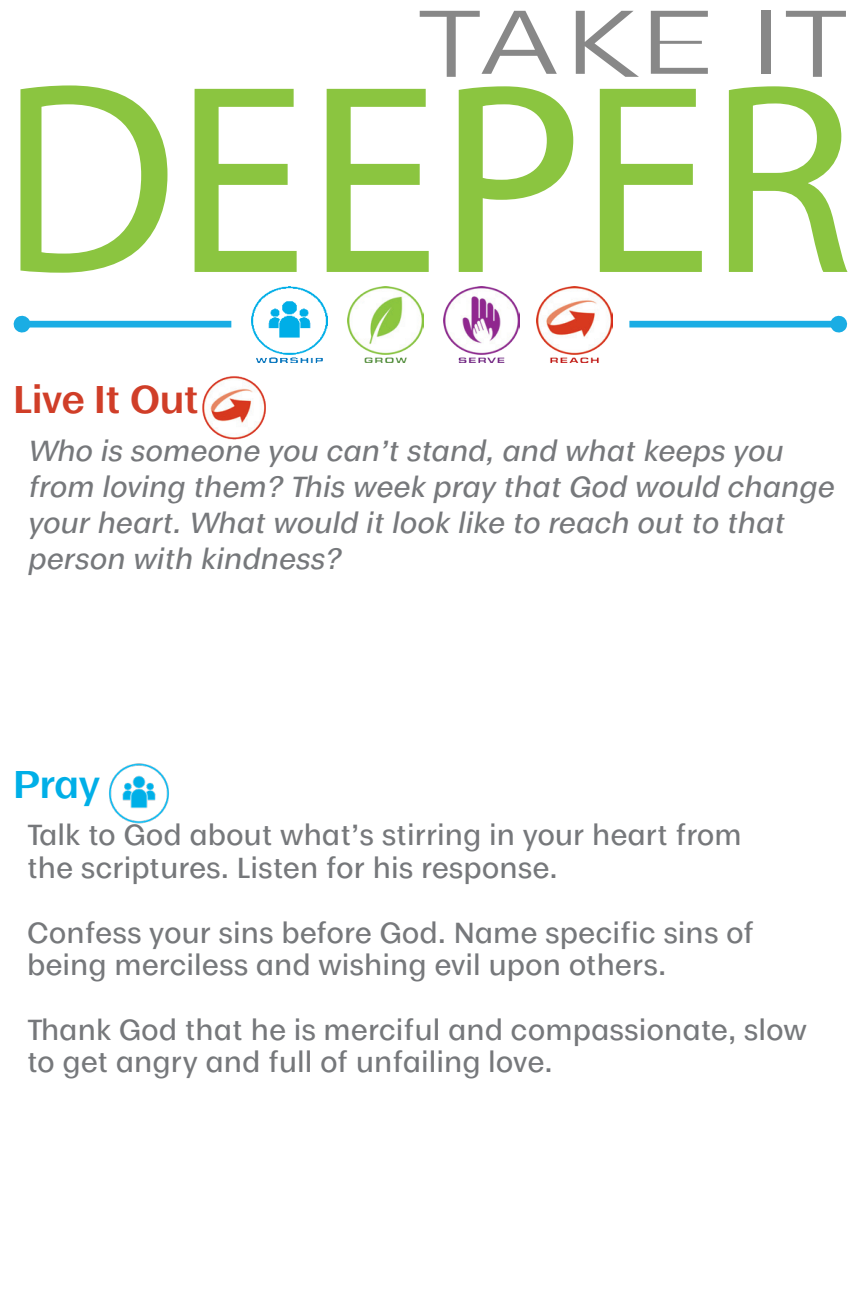
<style>
.page{position:relative;width:864px;height:1296px;background:#fff}
.page>*{position:absolute;margin:0;border:0;box-sizing:border-box;transform-origin:0 0}
.t1{font:600 36px "Moriston";letter-spacing:-.005em;color:#d03e28}
.t2{font:600 36px "Moriston";color:#00afe7}
.t3{font:500 27px/32.4px "Moriston";color:#76787b}
.t4{font:italic 500 27px/36px "Moriston";color:#76787b}
</style>
<div class="page">
<img style="left:109px;top:763px;width:60px;height:61px">
<svg style="left:20px;top:85px;width:147px;height:188px"></svg>
<svg style="left:195px;top:89px;width:102px;height:183px"></svg>
<svg style="left:327px;top:89px;width:102px;height:183px"></svg>
<svg style="left:459px;top:86px;width:114px;height:186px"></svg>
<svg style="left:600px;top:89px;width:102px;height:183px"></svg>
<svg style="left:729px;top:86px;width:118px;height:186px"></svg>
<svg style="left:420px;top:11px;width:137px;height:66px"></svg>
<svg style="left:576px;top:11px;width:63px;height:66px"></svg>
<svg style="left:651px;top:11px;width:57px;height:63px"></svg>
<div style="left:762px;top:11px;width:9px;height:63px;background:#888"></div>
<svg style="left:786px;top:11px;width:60px;height:66px"></svg>
<div style="left:19px;top:321px;width:212px;height:7px;background:#1aade4"></div>
<svg style="left:14px;top:315px;width:18px;height:18px"></svg>
<div style="left:629px;top:321px;width:213px;height:7px;background:#1aade4"></div>
<svg style="left:829px;top:315px;width:18px;height:18px"></svg>
<img style="left:251px;top:286px;width:76px;height:76px">
<img style="left:347px;top:286px;width:76px;height:76px">
<img style="left:443px;top:286px;width:76px;height:76px">
<img style="left:536px;top:286px;width:76px;height:76px">
<img style="left:203px;top:376px;width:63px;height:63px">
<h1 class="t1" style="left:14px;top:370px;width:187px">Live It Out</h1>
<p class="t4" style="left:27px;top:431px;width:815px">Who is someone you can’tstand,and whatkeeps you from loving them? This week pray thatGod would change yourheart.Whatwould itlook like to reach outto that person with kindness?</p>
<h1 class="t2" style="left:14px;top:755px;width:88px">Pray</h1>
<p class="t3" style="left:27px;top:817px;width:717px">Talk to God about what’s stirring in your heart from the scriptures. Listen for his response.</p>
<p class="t3" style="left:27px;top:914px;width:729px">Confess your sins before God. Name specific sins of being merciless and wishing evil upon others.</p>
<p class="t3" style="left:27px;top:1012px;width:781px">Thank God that he is merciful and compassionate, slow to get angry and full of unfailing love.</p>
</div>
